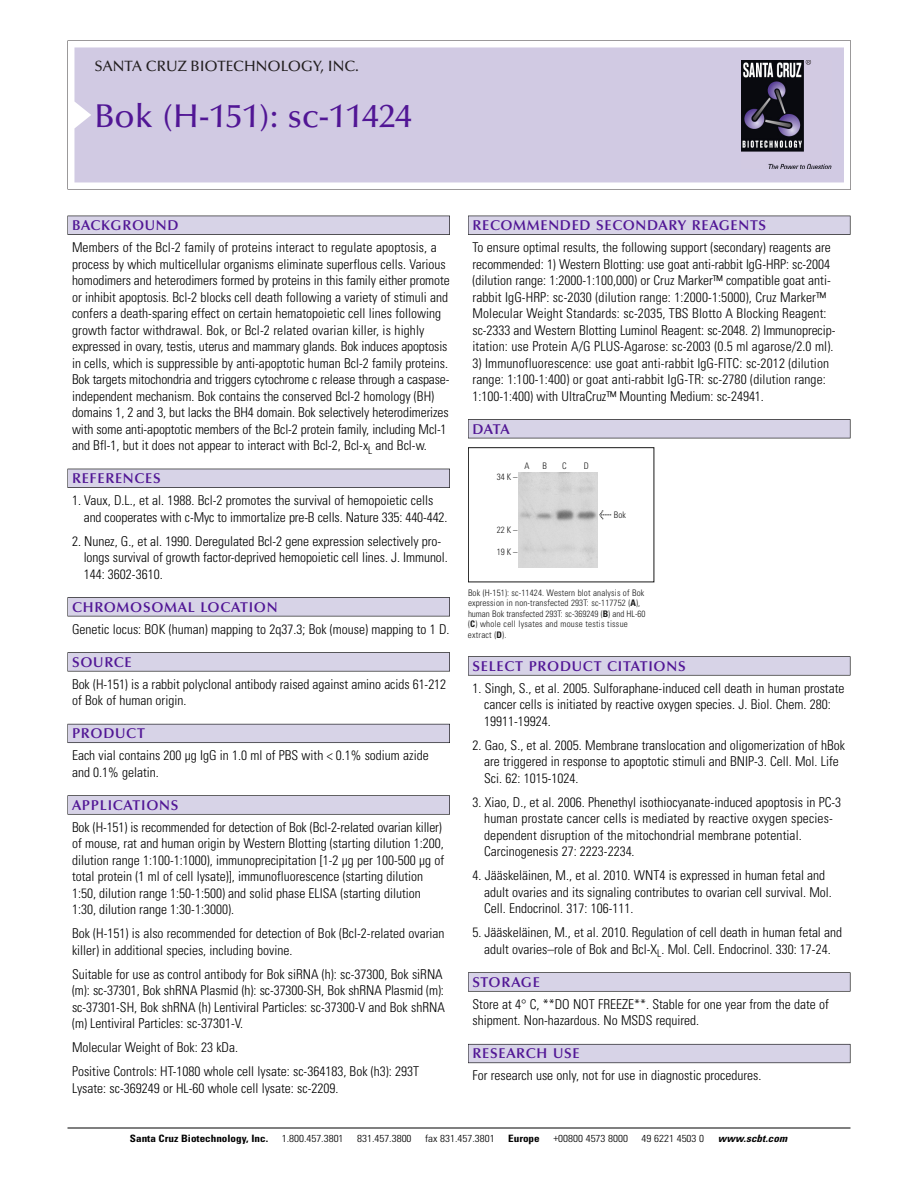
<style>
.page{position:relative;width:918px;height:1188px;background:#fff}
.page>*{position:absolute;margin:0;border:0;box-sizing:border-box;transform-origin:0 0}
.t1{font:500 33px "Optima";color:#511695}
.t2{font:500 15px "Optima";color:#231f20}
.t3{font:600 14.25px "Optima";letter-spacing:.05em;color:#511695}
.t4{font:300 condensed 13.5px/16.5px "Univers";color:#000}
.t5{font:300 condensed 10.2px "Univers";color:#000;scale:1.1 1}
.t6{font:700 condensed 10.2px "Univers";color:#000;scale:1.1 1}
.t7{font:italic 700 condensed 10.2px "Univers";letter-spacing:.005em;color:#000;scale:1.1 1}
.t8{font:9px/10.5px "Univers Condensed Light+AKNEDA";letter-spacing:.015em;color:#191919}
.s1{font-family:"Meta Plus Book Roman+CGJFQY";font-size:10.5px}
.s2{font-family:"Univers Condensed Bold+ORPIJM"}
</style>
<div class="page">
<svg style="left:68px;top:40px;width:783px;height:149px"></svg>
<div style="left:74px;top:47px;width:770px;height:135px;background:#d1cae3"></div>
<img style="left:741px;top:60px;width:90px;height:108px">
<div style="left:68px;top:216px;width:382px;height:19px;background:#525155"></div>
<div style="left:68px;top:216px;width:381px;height:18px;background:#d7d3e7"></div>
<div style="left:68px;top:469px;width:382px;height:19px;background:#515055"></div>
<div style="left:68px;top:469px;width:381px;height:18px;background:#d7d3e7"></div>
<div style="left:68px;top:597px;width:382px;height:19px;background:#545357"></div>
<div style="left:68px;top:598px;width:381px;height:18px;background:#d7d3e7"></div>
<div style="left:68px;top:652px;width:382px;height:19px;background:#575759"></div>
<div style="left:68px;top:653px;width:381px;height:18px;background:#d7d3e7"></div>
<div style="left:68px;top:724px;width:382px;height:19px;background:#5b5a62"></div>
<div style="left:68px;top:724px;width:381px;height:18px;background:#d7d3e7"></div>
<div style="left:68px;top:795px;width:382px;height:20px;background:#626263"></div>
<div style="left:68px;top:796px;width:381px;height:18px;background:#d7d3e7"></div>
<div style="left:468px;top:216px;width:382px;height:19px;background:#525155"></div>
<div style="left:468px;top:216px;width:382px;height:18px;background:#d7d3e7"></div>
<div style="left:468px;top:419px;width:382px;height:19px;background:#525155"></div>
<div style="left:468px;top:420px;width:382px;height:18px;background:#d7d3e7"></div>
<svg style="left:468px;top:656px;width:382px;height:20px"></svg>
<div style="left:468px;top:657px;width:382px;height:18px;background:#d7d3e7"></div>
<div style="left:468px;top:972px;width:382px;height:20px;background:#666667"></div>
<div style="left:468px;top:973px;width:382px;height:18px;background:#d7d3e7"></div>
<div style="left:468px;top:1044px;width:382px;height:19px;background:#66646d"></div>
<div style="left:468px;top:1045px;width:382px;height:18px;background:#d7d3e7"></div>
<hr style="left:68px;top:1128px;width:782px;height:1px;background:#000">
<div style="left:468px;top:447px;width:186px;height:135px;border:1px solid #191919"></div>
<img style="left:519px;top:473px;width:78px;height:95px">
<p class="t2" style="left:94px;top:61px;width:266px">SANTA CRUZ BIOTECHNOLOGY, INC.</p>
<h1 class="t1" style="left:94px;top:103px;width:319px">Bok (H-151): sc-11424</h1>
<p class="t3" style="left:72px;top:219px;width:108px">BACKGROUND</p>
<p class="t4" style="left:72px;top:240px;width:379px">Members of the Bcl-2 family of proteins interact to regulate apoptosis, a process by which multicellular organisms eliminate superflous cells. Various homodimers and heterodimers formed by proteins in this family either promote or inhibit apoptosis. Bcl-2 blocks cell death following a variety of stimuli and confers a death-sparing effect on certain hematopoietic cell lines following growth factor withdrawal. Bok, or Bcl-2 related ovarian killer, is highly expressed in ovary, testis, uterus and mammary glands. Bok induces apoptosis in cells, which is suppressible by anti-apoptotic human Bcl-2 family proteins.<br>Bok targets mitochondria and triggers cytochrome c release through a caspase&shy;independent mechanism. Bok contains the conserved Bcl-2 homology (BH) domains 1, 2 and 3, but lacks the BH4 domain. Bok selectively heterodimerizes with some anti-apoptotic members of the Bcl-2 protein family, including Mcl-1 and Bfl-1, but it does not appear to interact with Bcl-2, Bcl-x<sub>L</sub> and Bcl-w.</p>
<p class="t3" style="left:72px;top:473px;width:90px">REFERENCES</p>
<p class="t4" style="left:84px;top:493px;width:365px;text-indent:-12px">1. Vaux, D.L., et al. 1988. Bcl-2 promotes the survival of hemopoietic cells and cooperates with c-Myc to immortalize pre-B cells. Nature 335: 440-442.</p>
<p class="t4" style="left:84px;top:534px;width:366px;text-indent:-12px">2. Nunez, G., et al. 1990. Deregulated Bcl-2 gene expression selectively pro&shy;longs survival of growth factor-deprived hemopoietic cell lines. J. Immunol.<br>144: 3602-3610.</p>
<p class="t3" style="left:72px;top:601px;width:207px">CHROMOSOMAL LOCATION</p>
<p class="t4" style="left:72px;top:622px;width:379px">Genetic locus: BOK (human) mapping to 2q37.3; Bok (mouse) mapping to 1 D.</p>
<p class="t3" style="left:72px;top:656px;width:61px">SOURCE</p>
<p class="t4" style="left:72px;top:677px;width:376px">Bok (H-151) is a rabbit polyclonal antibody raised against amino acids 61-212 of Bok of human origin.</p>
<p class="t3" style="left:72px;top:728px;width:74px">PRODUCT</p>
<p class="t4" style="left:72px;top:748px;width:358px">Each vial contains 200 µg IgG in 1.0 ml of PBS with &lt; 0.1% sodium azide and 0.1% gelatin.</p>
<p class="t3" style="left:72px;top:799px;width:108px">APPLICATIONS</p>
<p class="t4" style="left:72px;top:820px;width:374px">Bok (H-151) is recommended for detection of Bok (Bcl-2-related ovarian killer) of mouse, rat and human origin by Western Blotting (starting dilution 1:200, dilution range 1:100-1:1000), immunoprecipitation [1-2 µg per 100-500 µg of total protein (1 ml of cell lysate)], immunofluorescence (starting dilution 1:50, dilution range 1:50-1:500) and solid phase ELISA (starting dilution 1:30, dilution range 1:30-1:3000).</p>
<p class="t4" style="left:72px;top:926px;width:374px">Bok (H-151) is also recommended for detection of Bok (Bcl-2-related ovarian killer) in additional species, including bovine.</p>
<p class="t4" style="left:72px;top:967px;width:374px">Suitable for use as control antibody for Bok siRNA (h): sc-37300, Bok siRNA (m): sc-37301, Bok shRNA Plasmid (h): sc-37300-SH, Bok shRNA Plasmid (m): sc-37301-SH, Bok shRNA (h) Lentiviral Particles: sc-37300-V and Bok shRNA (m) Lentiviral Particles: sc-37301-V.</p>
<p class="t4" style="left:72px;top:1037px;width:349px;line-height:24px">Molecular Weight of Bok: 23 kDa.<br>Positive Controls: HT-1080 whole cell lysate: sc-364183, Bok (h3): 293T</p>
<p class="t4" style="left:72px;top:1081px;width:268px">Lysate: sc-369249 or HL-60 whole cell lysate: sc-2209.</p>
<p class="t3" style="left:473px;top:219px;width:295px">RECOMMENDED SECONDARY REAGENTS</p>
<p class="t4" style="left:473px;top:240px;width:364px">To ensure optimal results, the following support (secondary) reagents are recommended: 1) Western Blotting: use goat anti-rabbit IgG-HRP: sc-2004 (dilution range: 1:2000-1:100,000) or Cruz Marker™ compatible goat anti&shy;rabbit IgG-HRP: sc-2030 (dilution range: 1:2000-1:5000), Cruz Marker™ Molecular Weight Standards: sc-2035, TBS Blotto A Blocking Reagent: sc-2333 and Western Blotting Luminol Reagent: sc-2048. 2) Immunoprecip&shy;itation: use Protein A/G PLUS-Agarose: sc-2003 (0.5 ml agarose/2.0 ml).</p>
<p class="t4" style="left:473px;top:356px;width:358px">3) Immunofluorescence: use goat anti-rabbit IgG-FITC: sc-2012 (dilution range: 1:100-1:400) or goat anti-rabbit IgG-TR: sc-2780 (dilution range:<br>1:100-1:400) with UltraCruz™ Mounting Medium: sc-24941.</p>
<p class="t3" style="left:473px;top:423px;width:39px">DATA</p>
<p class="t8" style="left:524px;top:462px;width:7px">A</p>
<p class="t8" style="left:542px;top:462px;width:6px">B</p>
<p class="t8" style="left:562px;top:462px;width:6px">C</p>
<p class="t8" style="left:584px;top:462px;width:7px">D</p>
<p class="t8" style="left:497px;top:472px;width:22px">34K–</p>
<p class="t8" style="left:497px;top:526px;width:22px">22K–</p>
<p class="t8" style="left:497px;top:547px;width:22px">19K–</p>
<p class="t8" style="left:599px;top:511px;width:28px"><span class="s1">&lt;</span> Bok</p>
<p class="t8" style="left:468px;top:588px;width:179px">Bok (H-151): sc-11424. Western blot analysis of Bok expression in non-transfected 293T: sc-117752 (<span class="s2">A</span>), human Bok transfected 293T: sc-369249 (<span class="s2">B</span>) and HL-60 (<span class="s2">C</span>) whole cell lysates and mouse testis tissue extract (<span class="s2">D</span>).</p>
<p class="t3" style="left:473px;top:660px;width:215px">SELECT PRODUCT CITATIONS</p>
<p class="t4" style="left:484px;top:681px;width:362px;text-indent:-12px">1. Singh, S., et al. 2005. Sulforaphane-induced cell death in human prostate cancer cells is initiated by reactive oxygen species. J. Biol. Chem. 280:<br>19911-19924.</p>
<p class="t4" style="left:484px;top:738px;width:363px;text-indent:-12px">2. Gao, S., et al. 2005. Membrane translocation and oligomerization of hBok are triggered in response to apoptotic stimuli and BNIP-3. Cell. Mol. Life<br>Sci. 62: 1015-1024.</p>
<p class="t4" style="left:484px;top:795px;width:358px;text-indent:-12px">3. Xiao, D., et al. 2006. Phenethyl isothiocyanate-induced apoptosis in PC-3 human prostate cancer cells is mediated by reactive oxygen species&shy;dependent disruption of the mitochondrial membrane potential.<br>Carcinogenesis 27: 2223-2234.</p>
<p class="t4" style="left:484px;top:868px;width:349px;text-indent:-12px">4. Jääskeläinen, M., et al. 2010. WNT4 is expressed in human fetal and adult ovaries and its signaling contributes to ovarian cell survival. Mol.<br>Cell. Endocrinol. 317: 106-111.</p>
<p class="t4" style="left:473px;top:925px;width:371px;text-align:center">5. Jääskeläinen, M., et al. 2010. Regulation of cell death in human fetal and adult ovaries–role of Bok and Bcl-X<sub>L</sub>. Mol. Cell. Endocrinol. 330: 17-24.</p>
<p class="t3" style="left:473px;top:976px;width:69px">STORAGE</p>
<p class="t4" style="left:473px;top:997px;width:358px">Store at 4° C, **DO NOT FREEZE**. Stable for one year from the date of shipment. Non-hazardous. No MSDS required.</p>
<p class="t3" style="left:473px;top:1048px;width:109px">RESEARCH USE</p>
<p class="t4" style="left:473px;top:1069px;width:290px">For research use only, not for use in diagnostic procedures.</p>
<p class="t6" style="left:130px;top:1135px;width:127px">Santa Cruz Biotechnology, Inc.</p>
<p class="t5" style="left:282px;top:1135px;width:58px">1.800.457.3801</p>
<p class="t5" style="left:357px;top:1135px;width:51px">831.457.3800</p>
<p class="t5" style="left:425px;top:1135px;width:65px">fax 831.457.3801</p>
<p class="t6" style="left:508px;top:1135px;width:30px">Europe</p>
<p class="t5" style="left:553px;top:1135px;width:69px">+00800 4573 8000</p>
<p class="t5" style="left:642px;top:1135px;width:58px">49 6221 4503 0</p>
<p class="t7" style="left:718px;top:1135px;width:64px">www.scbt.com</p>
</div>
